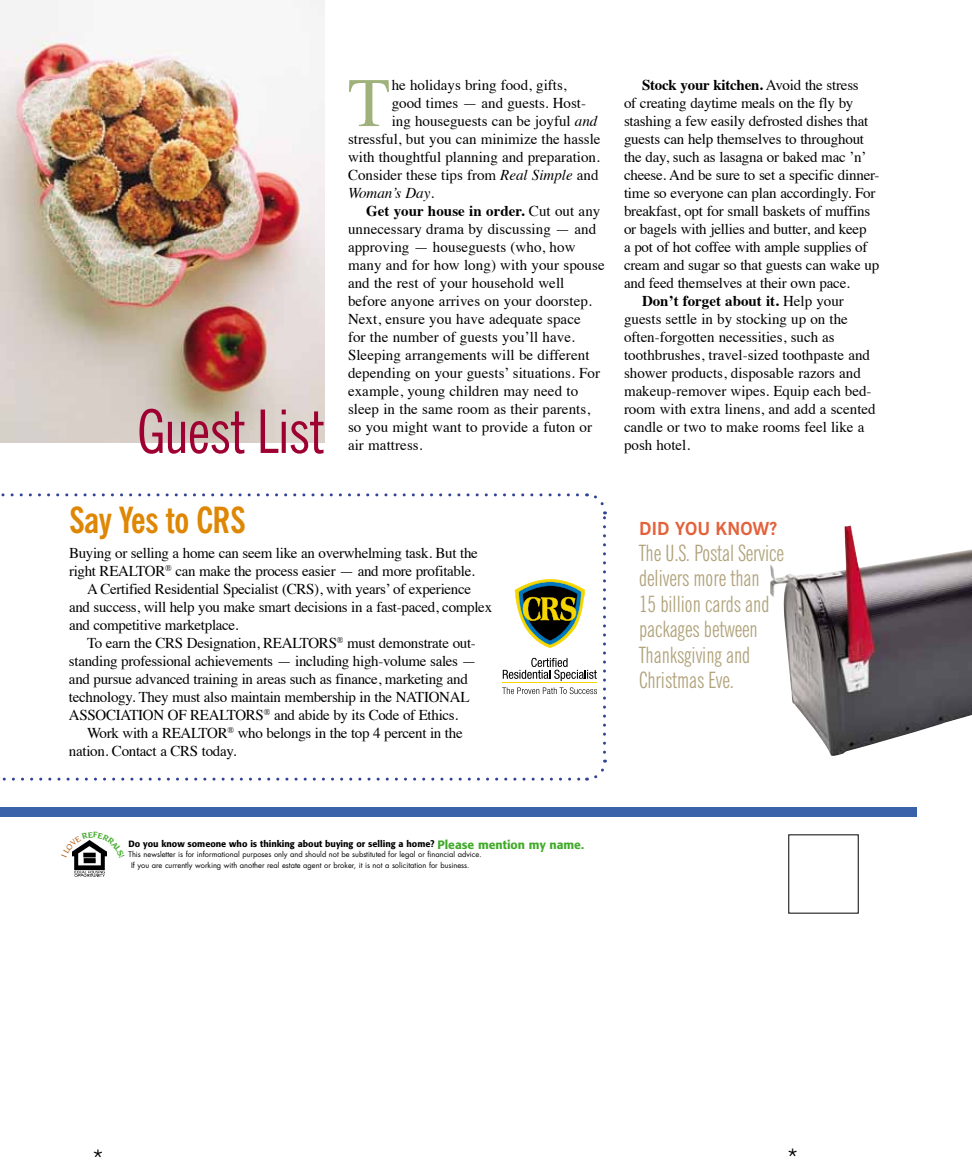
<style>
.page{position:relative;width:972px;height:1175px;background:#fff}
.page>*{position:absolute;margin:0;border:0;box-sizing:border-box;transform-origin:0 0}
.t1{font:69.45px "Times";color:#9fb27b}
.t2{font:condensed 60px "News Gothic BT";letter-spacing:-.015em;color:#9e0031}
.t3{font:700 condensed 36px "News Gothic BT";letter-spacing:-.015em;color:#de8705}
.t4{font:300 27px "Helvetica";color:#000}
.t5{font:extra-condensed 22.5px/25.5px "News Gothic BT";color:#b0a27a}
.t6{font:700 18px "News Gothic BT";color:#e3613b}
.t7{font:15px "Times";letter-spacing:-.015em;color:#000}
.t8{font:15px "Times";letter-spacing:.005em;color:#000}
.t9{font:700 15px "Times";color:#000}
.t10{font:italic 15px "Times";color:#000}
.t11{font:500 9px "Formata";color:#000}
.t12{font:7.5px/10.5px "Futura";color:#000}
.s1{font-style:italic}
.s2{font-style:normal}
.s3{font-weight:400}
.s4{font-size:12px;color:#41ab2a}
</style>
<div class="page">
<svg style="left:2px;top:759px;width:605px;height:22px"></svg>
<img style="left:74px;top:858px;width:31px;height:18px">
<div style="left:0;top:807px;width:916px;height:10px;background:#3a62ab"></div>
<svg style="left:1px;top:493px;width:605px;height:259px"></svg>
<img style="left:0;top:0;width:325px;height:443px">
<img style="left:770px;top:525px;width:202px;height:231px">
<svg style="left:72px;top:840px;width:35px;height:18px"></svg>
<h2 class="t2" style="left:137px;top:395px;width:188px">Guest List</h2>
<h1 class="t1" style="left:348px;top:38px;width:44px">T</h1>
<p class="t7" style="left:392px;top:71px;width:176px">he holidays bring food, gifts,</p>
<p class="t7" style="left:392px;top:89px;width:196px">good times — and guests. Host-</p>
<p class="t7" style="left:392px;top:107px;width:207px">ing houseguests can be joyful <span class="s1">and</span></p>
<p class="t7" style="left:348px;top:125px;width:254px">stressful, but you can minimize the hassle</p>
<p class="t7" style="left:348px;top:143px;width:253px">with thoughtful planning and preparation.</p>
<p class="t7" style="left:348px;top:161px;width:252px">Consider these tips from <span class="s1">Real Simple</span> and</p>
<p class="t10" style="left:348px;top:180px;width:88px">Woman’s Day<span class="s2">.</span></p>
<p class="t9" style="left:366px;top:197px;width:236px">Get your house in order. <span class="s3">Cut out any</span></p>
<p class="t8" style="left:348px;top:215px;width:250px">unnecessary drama by discussing — and</p>
<p class="t8" style="left:348px;top:233px;width:229px">approving — houseguests (who, how</p>
<p class="t8" style="left:348px;top:251px;width:258px">many and for how long) with your spouse</p>
<p class="t8" style="left:348px;top:269px;width:218px">and the rest of your household well</p>
<p class="t8" style="left:348px;top:287px;width:245px">before anyone arrives on your doorstep.</p>
<p class="t8" style="left:348px;top:305px;width:234px">Next, ensure you have adequate space</p>
<p class="t8" style="left:348px;top:323px;width:228px">for the number of guests you’ll have.</p>
<p class="t8" style="left:348px;top:341px;width:243px">Sleeping arrangements will be different</p>
<p class="t8" style="left:348px;top:359px;width:254px">depending on your guests’ situations. For</p>
<p class="t8" style="left:348px;top:377px;width:232px">example, young children may need to</p>
<p class="t8" style="left:348px;top:395px;width:244px">sleep in the same room as their parents,</p>
<p class="t8" style="left:348px;top:413px;width:246px">so you might want to provide a futon or</p>
<p class="t8" style="left:348px;top:431px;width:76px">air mattress.</p>
<p class="t9" style="left:642px;top:71px;width:218px">Stock your kitchen. <span class="s3">Avoid the stress</span></p>
<p class="t7" style="left:624px;top:89px;width:231px">of creating daytime meals on the fly by</p>
<p class="t7" style="left:624px;top:107px;width:246px">stashing a few easily defrosted dishes that</p>
<p class="t7" style="left:624px;top:125px;width:242px">guests can help themselves to throughout</p>
<p class="t7" style="left:624px;top:143px;width:244px">the day, such as lasagna or baked mac ’n’</p>
<p class="t7" style="left:624px;top:161px;width:257px">cheese. And be sure to set a specific dinner-</p>
<p class="t7" style="left:624px;top:179px;width:253px">time so everyone can plan accordingly. For</p>
<p class="t7" style="left:624px;top:197px;width:248px">breakfast, opt for small baskets of muffins</p>
<p class="t7" style="left:624px;top:215px;width:244px">or bagels with jellies and butter, and keep</p>
<p class="t7" style="left:624px;top:233px;width:245px">a pot of hot coffee with ample supplies of</p>
<p class="t7" style="left:624px;top:251px;width:257px">cream and sugar so that guests can wake up</p>
<p class="t7" style="left:624px;top:269px;width:227px">and feed themselves at their own pace.</p>
<p class="t9" style="left:642px;top:287px;width:203px">Don’t forget about it. <span class="s3">Help your</span></p>
<p class="t7" style="left:624px;top:305px;width:225px">guests settle in by stocking up on the</p>
<p class="t7" style="left:624px;top:323px;width:212px">often-forgotten necessities, such as</p>
<p class="t7" style="left:624px;top:341px;width:248px">toothbrushes, travel-sized toothpaste and</p>
<p class="t7" style="left:624px;top:359px;width:238px">shower products, disposable razors and</p>
<p class="t7" style="left:624px;top:377px;width:249px">makeup-remover wipes. Equip each bed-</p>
<p class="t7" style="left:624px;top:395px;width:253px">room with extra linens, and add a scented</p>
<p class="t7" style="left:624px;top:413px;width:242px">candle or two to make rooms feel like a</p>
<p class="t7" style="left:624px;top:431px;width:68px">posh hotel.</p>
<h3 class="t3" style="left:69px;top:498px;width:178px">Say Yes to CRS</h3>
<p class="t7" style="left:69px;top:539px;width:410px">Buying or selling a home can seem like an overwhelming task. But the</p>
<p class="t7" style="left:69px;top:557px;width:407px">right REALTOR<sup>®</sup> can make the process easier — and more profitable.</p>
<p class="t7" style="left:87px;top:575px;width:386px">A Certified Residential Specialist (CRS), with years’ of experience</p>
<p class="t7" style="left:69px;top:593px;width:425px">and success, will help you make smart decisions in a fast-paced, complex</p>
<p class="t7" style="left:69px;top:611px;width:171px">and competitive marketplace.</p>
<p class="t7" style="left:87px;top:629px;width:390px">To earn the CRS Designation, REALTORS<sup>®</sup> must demonstrate out-</p>
<p class="t7" style="left:69px;top:647px;width:409px">standing professional achievements — including high-volume sales —</p>
<p class="t7" style="left:69px;top:665px;width:400px">and pursue advanced training in areas such as finance, marketing and</p>
<p class="t7" style="left:69px;top:683px;width:402px">technology. They must also maintain membership in the NATIONAL</p>
<p class="t7" style="left:69px;top:701px;width:391px">ASSOCIATION OF REALTORS<sup>®</sup> and abide by its Code of Ethics.</p>
<p class="t7" style="left:87px;top:719px;width:377px">Work with a REALTOR<sup>®</sup> who belongs in the top 4 percent in the</p>
<p class="t7" style="left:69px;top:737px;width:169px">nation. Contact a CRS today.</p>
<p class="t6" style="left:639px;top:518px;width:140px">DID YOU KNOW?</p>
<h3 class="t5" style="left:639px;top:540px;width:147px">The U.S. Postal Service delivers more than<br>15 billion cards and packages between<br>Thanksgiving and<br>Christmas Eve.</h3>
<p class="t11" style="left:129px;top:838px;width:457px">Do you know someone who is thinking about buying or selling a home? <span class="s4">Please mention my name.</span></p>
<p class="t12" style="left:131px;top:849px;width:352px;text-indent:-3px">This newsletter is for informational purposes only and should not be substituted for legal or financial advice.<br>If you are currently working with another real estate agent or broker, it is not a solicitation for business.</p>
<h3 class="t4" style="left:93px;top:1142px;width:12px">*</h3>
<h3 class="t4" style="left:787px;top:1141px;width:12px">*</h3>
</div>
